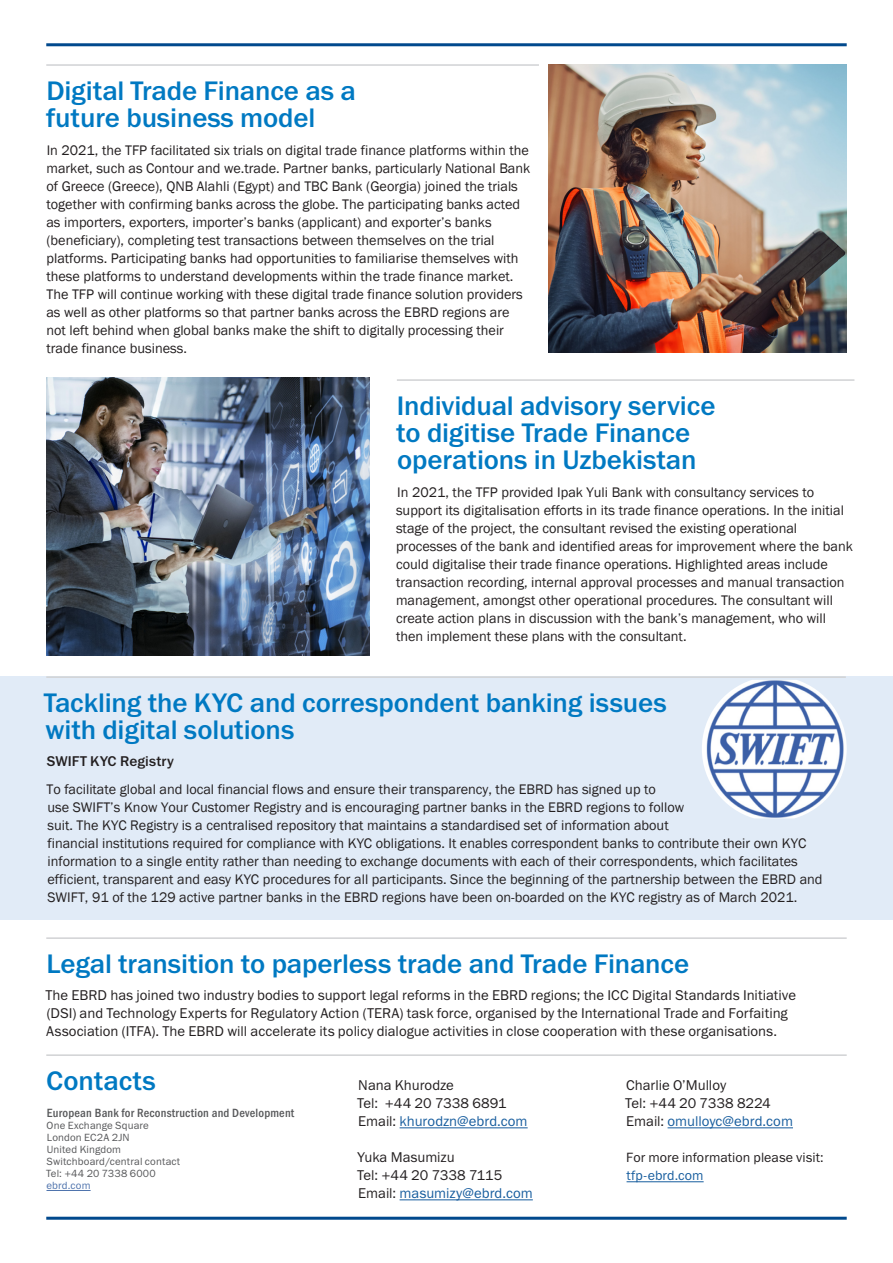
<style>
.page{position:relative;width:893px;height:1263px;background:#fff}
.page>*{position:absolute;margin:0;border:0;box-sizing:border-box;transform-origin:0 0}
.Basic_-_H1{font:27px/27px "Franklin Gothic Medium ITC";letter-spacing:-.005em;color:#0079c2}
.Basic_-_Body{font:27px/27px "Franklin Gothic Medium ITC";letter-spacing:-.005em;color:#0079c2}
.Basic_-_Body-2{font:14.25px/18px "Franklin Gothic";color:#231f20}
.Basic_-_Body-3{font:14.25px/18px "Franklin Gothic Book ITC";color:#231f20}
.Basic_-_H3{font:14.25px/18px "Franklin Gothic Book ITC";color:#231f20}
.Basic_-_H3-2{font:14.25px "Franklin Gothic Book ITC";color:#175d9e}
.Basic_-_Body-4{font:14.25px "Franklin Gothic Medium ITC";letter-spacing:.005em;color:#231f20}
.Basic_-_Body-5{font:13.5px "Franklin Gothic Book ITC";letter-spacing:.005em;color:#231f20}
.Basic_-_Body-6{font:13.5px "Franklin Gothic Book ITC";letter-spacing:.005em;color:#175d9e}
.Contacts_-_heading{font:12px "Franklin Gothic Medi Cond ITC";letter-spacing:.015em;color:#57585a}
.Contacts_-_body{font:10.5px "Franklin Gothic Book ITC";letter-spacing:.015em;color:#57585a}
.Contacts_-_body-2{font:10.5px "Franklin Gothic Book ITC";letter-spacing:.015em;color:#4d72ac}
.s1{color:#175d9e}
.s2{color:#231f20}
</style>
<div class="page">
<hr style="left:46px;top:43px;width:801px;height:3px;background:#01498d">
<hr style="left:46px;top:1217px;width:801px;height:3px;background:#01498d">
<div style="left:0;top:676px;width:893px;height:243px;background:#e1ebf7"></div>
<hr style="left:46px;top:1054px;width:801px;height:2px;background:#d1d2d4">
<hr style="left:46px;top:1190px;width:45px;height:1px;background:#4d72ac">
<hr style="left:400px;top:1127px;width:128px;height:1px;background:#175d9e">
<hr style="left:400px;top:1199px;width:133px;height:1px;background:#175d9e">
<hr style="left:668px;top:1127px;width:125px;height:1px;background:#175d9e">
<hr style="left:627px;top:1181px;width:77px;height:1px;background:#175d9e">
<hr style="left:46px;top:64px;width:493px;height:2px;background:#d1d2d4">
<hr style="left:46px;top:676px;width:800px;height:2px;background:#d1d2d4">
<hr style="left:397px;top:379px;width:457px;height:2px;background:#d1d2d4">
<hr style="left:46px;top:937px;width:801px;height:2px;background:#d1d2d4">
<img style="left:702px;top:680px;width:145px;height:138px">
<img style="left:549px;top:64px;width:298px;height:288px">
<img style="left:46px;top:378px;width:323px;height:277px">
<p class="Basic_-_Body" style="left:46px;top:78px;width:312px">Digital Trade Finance as a future business model</p>
<p class="Basic_-_Body-2" style="left:46px;top:141px;width:485px">In 2021, the TFP facilitated six trials on digital trade finance platforms within the market, such as Contour and we.trade. Partner banks, particularly National Bank of Greece (Greece), QNB Alahli (Egypt) and TBC Bank (Georgia) joined the trials together with confirming banks across the globe. The participating banks acted as importers, exporters, importer’s banks (applicant) and exporter’s banks (beneficiary), completing test transactions between themselves on the trial platforms. Participating banks had opportunities to familiarise themselves with these platforms to understand developments within the trade finance market.<br>The TFP will continue working with these digital trade finance solution providers as well as other platforms so that partner banks across the EBRD regions are not left behind when global banks make the shift to digitally processing their trade finance business.</p>
<p class="Basic_-_Body" style="left:396px;top:393px;width:321px">Individual advisory service to digitise Trade Finance operations in Uzbekistan</p>
<p class="Basic_-_Body-2" style="left:396px;top:483px;width:458px">In 2021, the TFP provided Ipak Yuli Bank with consultancy services to support its digitalisation efforts in its trade finance operations. In the initial stage of the project, the consultant revised the existing operational processes of the bank and identified areas for improvement where the bank could digitalise their trade finance operations. Highlighted areas include transaction recording, internal approval processes and manual transaction management, amongst other operational procedures. The consultant will create action plans in discussion with the bank’s management, who will then implement these plans with the consultant.</p>
<p class="Basic_-_H1" style="left:44px;top:690px;width:625px">Tackling the KYC and correspondent banking issues with digital solutions</p>
<p class="Basic_-_Body-4" style="left:47px;top:753px;width:129px">SWIFT KYC Registry</p>
<p class="Basic_-_Body-2" style="left:46px;top:780px;width:778px">To facilitate global and local financial flows and ensure their transparency, the EBRD has signed up to<br>use SWIFT’s Know Your Customer Registry and is encouraging partner banks in the EBRD regions to follow<br>suit. The KYC Registry is a centralised repository that maintains a standardised set of information about<br>financial institutions required for compliance with KYC obligations. It enables correspondent banks to contribute their own KYC information to a single entity rather than needing to exchange documents with each of their correspondents, which facilitates efficient, transparent and easy KYC procedures for all participants. Since the beginning of the partnership between the EBRD and SWIFT, 91 of the 129 active partner banks in the EBRD regions have been on-boarded on the KYC registry as of March 2021.</p>
<p class="Basic_-_H1" style="left:46px;top:951px;width:644px">Legal transition to paperless trade and Trade Finance</p>
<p class="Basic_-_Body-3" style="left:45px;top:986px;width:752px">The EBRD has joined two industry bodies to support legal reforms in the EBRD regions; the ICC Digital Standards Initiative (DSI) and Technology Experts for Regulatory Action (TERA) task force, organised by the International Trade and Forfaiting<br>Association (ITFA). The EBRD will accelerate its policy dialogue activities in close cooperation with these organisations.</p>
<p class="Basic_-_H1" style="left:46px;top:1068px;width:111px">Contacts</p>
<p class="Contacts_-_heading" style="left:47px;top:1106px;width:249px">European Bank for Reconstruction and Development</p>
<p class="Contacts_-_body" style="left:47px;top:1119px;width:104px">One Exchange Square</p>
<p class="Contacts_-_body" style="left:47px;top:1131px;width:84px">London EC2A 2JN</p>
<p class="Contacts_-_body" style="left:47px;top:1143px;width:76px">United Kingdom</p>
<p class="Contacts_-_body" style="left:47px;top:1155px;width:135px">Switchboard/central contact</p>
<p class="Contacts_-_body" style="left:46px;top:1167px;width:111px">Tel: +44 20 7338 6000</p>
<p class="Contacts_-_body-2" style="left:46px;top:1179px;width:46px">ebrd.com</p>
<p class="Basic_-_H3" style="left:358px;top:1076px;width:97px">Nana Khurodze</p>
<p class="Basic_-_H3" style="left:357px;top:1094px;width:172px">Tel: +44 20 7338 6891<br>Email: <span class="s1">khurodzn@ebrd.com</span></p>
<p class="Basic_-_H3" style="left:357px;top:1148px;width:99px">Yuka Masumizu</p>
<p class="Basic_-_H3" style="left:357px;top:1166px;width:147px">Tel: +44 20 7338 7115</p>
<p class="Basic_-_H3-2" style="left:358px;top:1184px;width:176px"><span class="s2">Email:</span> masumizy@ebrd.com</p>
<p class="Basic_-_H3" style="left:626px;top:1076px;width:101px">Charlie O’Mulloy</p>
<p class="Basic_-_H3" style="left:625px;top:1094px;width:147px">Tel: +44 20 7338 8224</p>
<p class="Basic_-_H3-2" style="left:626px;top:1112px;width:168px"><span class="s2">Email:</span> omulloyc@ebrd.com</p>
<p class="Basic_-_Body-5" style="left:626px;top:1149px;width:199px">For more information please visit:</p>
<p class="Basic_-_Body-6" style="left:627px;top:1167px;width:79px">tfp-ebrd.com</p>
</div>
